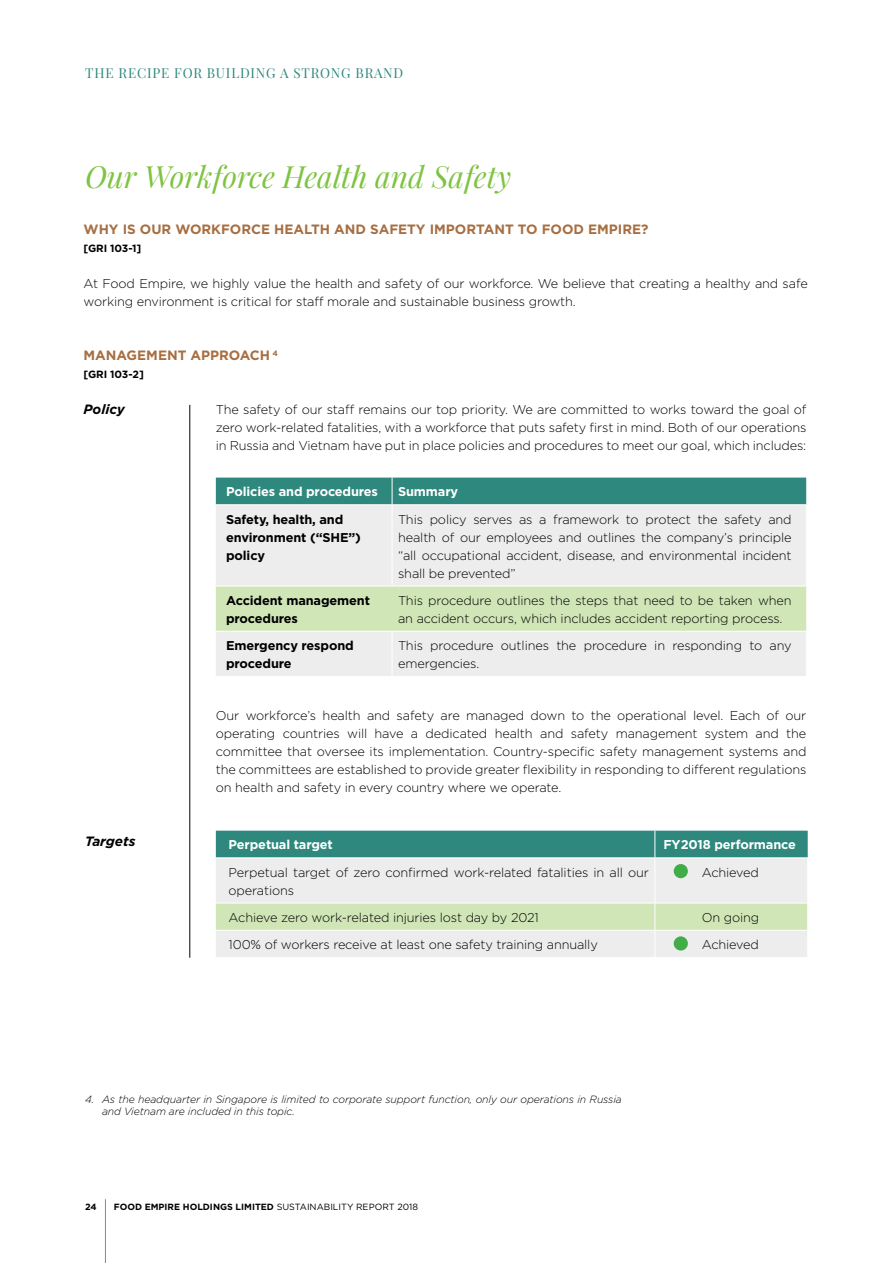
<style>
.page{position:relative;width:893px;height:1263px;background:#fff}
.page>*{position:absolute;margin:0;border:0;box-sizing:border-box;transform-origin:0 0}
.t1{font:italic 30px "Playfair Display";color:#80c342}
.t2{font:700 13.5px "Gotham";color:#a76e41}
.t3{font:13.5px "Playfair Display";letter-spacing:.06em;color:#2e887d}
.t4{font:italic 700 13.5px "Gotham";color:#000}
.t5{font:300 12.75px/18px "Gotham";letter-spacing:-.01em;color:#000}
.t6{font:700 12.75px/18px "Gotham";letter-spacing:-.01em;color:#000}
.t7{font:700 12.75px "Gotham";letter-spacing:-.01em;color:#fff}
.t8{font:italic 300 10.5px/12px "Gotham";letter-spacing:-.01em;color:#000}
.t9{font:700 10.5px "Gotham";letter-spacing:-.01em;color:#000}
.t10{font:700 9px "Gotham";color:#000}
.s1{font-weight:400}
</style>
<div class="page">
<hr style="left:190px;top:405px;width:1px;height:553px;background:#000">
<div style="left:216px;top:505px;width:590px;height:171px;background:#ededed"></div>
<div style="left:216px;top:587px;width:590px;height:44px;background:#d0e6b7"></div>
<div style="left:216px;top:478px;width:590px;height:26px;background:#2e887d"></div>
<hr style="left:392px;top:505px;width:1px;height:81px;background:#fff">
<hr style="left:216px;top:586px;width:176px;height:1px;background:#fff">
<hr style="left:392px;top:586px;width:414px;height:1px;background:#fff">
<hr style="left:216px;top:631px;width:176px;height:1px;background:#fff">
<hr style="left:392px;top:631px;width:414px;height:1px;background:#fff">
<hr style="left:392px;top:631px;width:1px;height:45px;background:#fff">
<div style="left:216px;top:859px;width:591px;height:44px;background:#ededed"></div>
<div style="left:216px;top:831px;width:592px;height:27px;background:#2e887d"></div>
<hr style="left:655px;top:858px;width:1px;height:45px;background:#fff">
<svg style="left:216px;top:903px;width:592px;height:54px;background:#dfead3"></svg>
<div style="left:674px;top:864px;width:14px;height:14px;background:#41ad49;border-radius:50%"></div>
<div style="left:674px;top:936px;width:14px;height:14px;background:#41ad49;border-radius:50%"></div>
<hr style="left:105px;top:1199px;width:1px;height:64px;background:#7292a2">
<p class="t3" style="left:85px;top:65px;width:320px">THE RECIPE FOR BUILDING A STRONG BRAND</p>
<h1 class="t1" style="left:85px;top:156px;width:428px">Our Workforce Health and Safety</h1>
<p class="t2" style="left:84px;top:220px;width:567px">WHY IS OUR WORKFORCE HEALTH AND SAFETY IMPORTANT TO FOOD EMPIRE?</p>
<p class="t9" style="left:84px;top:241px;width:59px">[GRI 103-1]</p>
<p class="t5" style="left:84px;top:274px;width:726px">At Food Empire, we highly value the health and safety of our workforce. We believe that creating a healthy and safe working environment is critical for staff morale and sustainable business growth.</p>
<p class="t2" style="left:84px;top:346px;width:196px">MANAGEMENT APPROACH <sup>4</sup></p>
<p class="t9" style="left:84px;top:367px;width:62px">[GRI 103-2]</p>
<p class="t4" style="left:84px;top:400px;width:43px">Policy</p>
<p class="t5" style="left:216px;top:400px;width:592px;text-align:justify">The safety of our staff remains our top priority. We are committed to works toward the goal of zero work-related fatalities, with a workforce that puts safety first in mind. Both of our operations in Russia and Vietnam have put in place policies and procedures to meet our goal, which includes:</p>
<p class="t7" style="left:226px;top:483px;width:153px">Policies and procedures</p>
<p class="t7" style="left:398px;top:483px;width:62px">Summary</p>
<p class="t6" style="left:226px;top:510px;width:136px">Safety, health, and environment (“SHE”) policy</p>
<p class="t5" style="left:398px;top:510px;width:395px;text-align:justify">This policy serves as a framework to protect the safety and health of our employees and outlines the company’s principle “all occupational accident, disease, and environmental incident shall be prevented”</p>
<p class="t6" style="left:226px;top:591px;width:145px">Accident management procedures</p>
<p class="t5" style="left:398px;top:591px;width:395px">This procedure outlines the steps that need to be taken when an accident occurs, which includes accident reporting process.</p>
<p class="t6" style="left:226px;top:636px;width:129px">Emergency respond procedure</p>
<p class="t5" style="left:398px;top:636px;width:395px">This procedure outlines the procedure in responding to any emergencies.</p>
<p class="t5" style="left:216px;top:706px;width:592px;text-align:justify">Our workforce’s health and safety are managed down to the operational level. Each of our operating countries will have a dedicated health and safety management system and the committee that oversee its implementation. Country-specific safety management systems and the committees are established to provide greater flexibility in responding to different regulations on health and safety in every country where we operate.</p>
<p class="t4" style="left:85px;top:832px;width:52px">Targets</p>
<p class="t7" style="left:229px;top:836px;width:106px">Perpetual target</p>
<p class="t7" style="left:663px;top:836px;width:134px">FY2018 performance</p>
<p class="t5" style="left:229px;top:863px;width:422px">Perpetual target of zero confirmed work-related fatalities in all our operations</p>
<p class="t5" style="left:702px;top:863px;width:59px">Achieved</p>
<p class="t5" style="left:229px;top:908px;width:312px">Achieve zero work-related injuries lost day by 2021</p>
<p class="t5" style="left:702px;top:908px;width:59px">On going</p>
<p class="t5" style="left:229px;top:935px;width:371px">100% of workers receive at least one safety training annually</p>
<p class="t5" style="left:702px;top:935px;width:59px">Achieved</p>
<p class="t8" style="left:102px;top:1093px;width:521px;text-indent:-17px">4. As the headquarter in Singapore is limited to corporate support function, only our operations in Russia and Vietnam are included in this topic.</p>
<p class="t10" style="left:85px;top:1201px;width:13px">24</p>
<p class="t10" style="left:114px;top:1201px;width:306px">FOOD EMPIRE HOLDINGS LIMITED <span class="s1">SUSTAINABILITY REPORT 2018</span></p>
</div>
